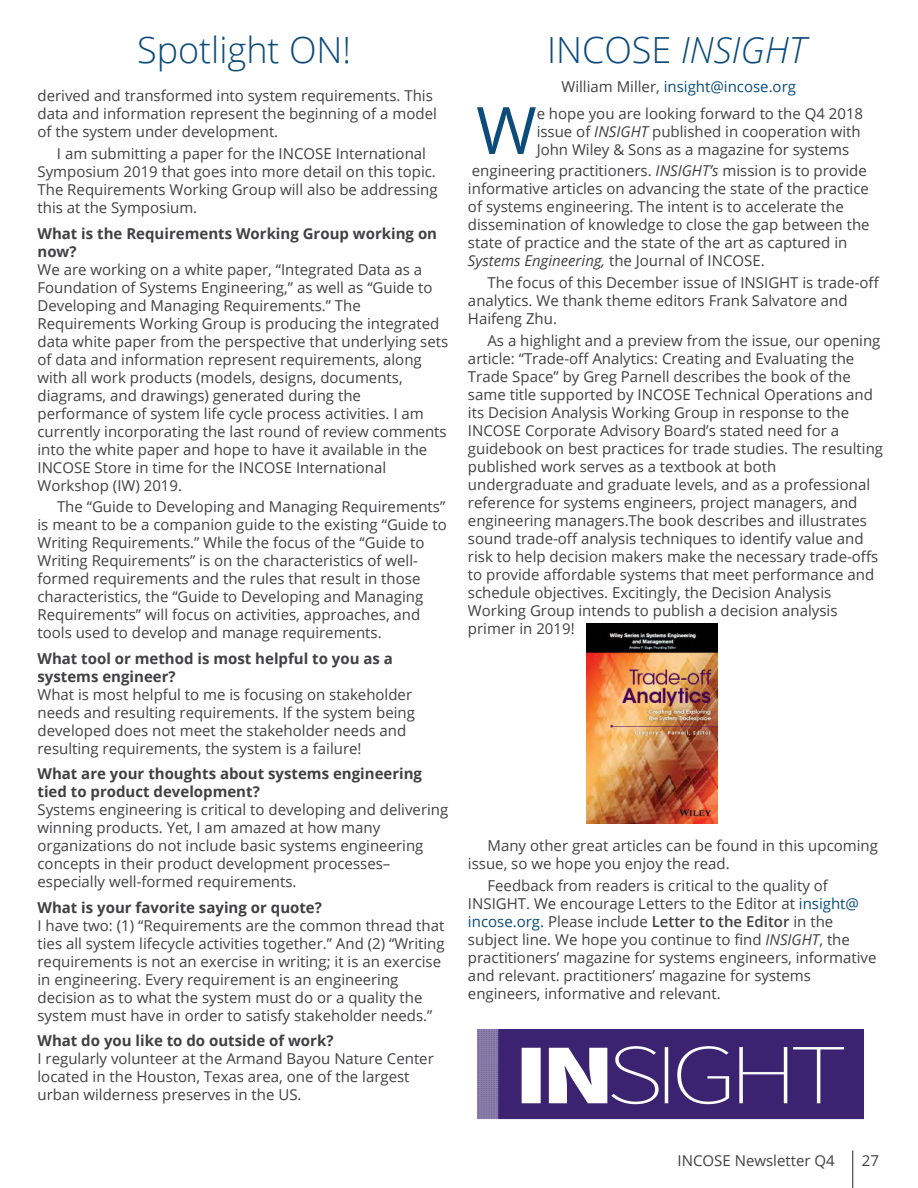
<style>
.page{position:relative;width:918px;height:1188px;background:#fff}
.page>*{position:absolute;margin:0;border:0;box-sizing:border-box;transform-origin:0 0}
.Paragraph_with_Drop{font:65.4px "Open Sans";color:#0c4b7a}
.Page_Title{font:italic 300 36px "Open Sans";color:#0c4b7a}
.Page_Title-2{font:300 36px "Open Sans";color:#0c4b7a}
.paragraph{font:15px/18px "Open Sans";color:#414042}
.Paragraph_with_Drop-2{font:15px/18px "Open Sans";color:#414042}
.paragraph-2{font:15px "Open Sans";color:#0c4b7a}
.t1{font:15px "Open Sans";color:#413f41}
.s1{font-weight:700}
.s2{font-style:normal}
.s3{color:#414042}
.s4{font-style:italic}
.s5{color:#0c4b7a}
.s6{font-weight:600}
</style>
<div class="page">
<hr style="left:853px;top:1150px;width:1px;height:38px;background:#231f20">
<img style="left:477px;top:1030px;width:387px;height:89px">
<img style="left:587px;top:623px;width:131px;height:200px">
<p class="Page_Title-2" style="left:137px;top:25px;width:216px">Spotlight ON!</p>
<p class="paragraph" style="left:38px;top:87px;width:401px">derived and transformed into system requirements. This data and information represent the beginning of a model of the system under development.</p>
<p class="paragraph" style="left:38px;top:144px;width:402px;text-indent:19px">I am submitting a paper for the INCOSE International Symposium 2019 that goes into more detail on this topic.<br>The Requirements Working Group will also be addressing this at the Symposium.</p>
<p class="paragraph" style="left:38px;top:224px;width:412px"><span class="s1">What is the Requirements Working Group working on now?<br></span>We are working on a white paper, “Integrated Data as a Foundation of Systems Engineering,” as well as “Guide to Developing and Managing Requirements.” The Requirements Working Group is producing the integrated data white paper from the perspective that underlying sets of data and information represent requirements, along with all work products (models, designs, documents, diagrams, and drawings) generated during the performance of system life cycle process activities. I am currently incorporating the last round of review comments into the white paper and hope to have it available in the INCOSE Store in time for the INCOSE International Workshop (IW) 2019.</p>
<p class="paragraph" style="left:38px;top:498px;width:411px;text-indent:20px">The “Guide to Developing and Managing Requirements” is meant to be a companion guide to the existing “Guide to Writing Requirements.” While the focus of the “Guide to Writing Requirements” is on the characteristics of well&shy;formed requirements and the rules that result in those characteristics, the “Guide to Developing and Managing Requirements” will focus on activities, approaches, and tools used to develop and manage requirements.</p>
<p class="paragraph" style="left:38px;top:649px;width:379px"><span class="s1">What tool or method is most helpful to you as a systems engineer?<br></span>What is most helpful to me is focusing on stakeholder needs and resulting requirements. If the system being developed does not meet the stakeholder needs and resulting requirements, the system is a failure!</p>
<p class="paragraph" style="left:38px;top:765px;width:412px"><span class="s1">What are your thoughts about systems engineering tied to product development?<br></span>Systems engineering is critical to developing and delivering winning products. Yet, I am amazed at how many organizations do not include basic systems engineering concepts in their product development processes– especially well-formed requirements.</p>
<p class="paragraph" style="left:38px;top:898px;width:409px"><span class="s1">What is your favorite saying or quote?<br></span>I have two: (1) “Requirements are the common thread that ties all system lifecycle activities together.” And (2) “Writing requirements is not an exercise in writing; it is an exercise in engineering. Every requirement is an engineering decision as to what the system must do or a quality the system must have in order to satisfy stakeholder needs.”</p>
<p class="paragraph" style="left:38px;top:1032px;width:398px"><span class="s1">What do you like to do outside of work?<br></span>I regularly volunteer at the Armand Bayou Nature Center located in the Houston, Texas area, one of the largest urban wilderness preserves in the US.</p>
<p class="Page_Title" style="left:547px;top:25px;width:260px"><span class="s2">INCOSE</span> INSIGHT</p>
<p class="paragraph-2" style="left:561px;top:77px;width:236px"><span class="s3">William Miller,</span> insight@incose.org</p>
<p class="Paragraph_with_Drop" style="left:476px;top:85px;width:62px">W</p>
<p class="Paragraph_with_Drop-2" style="left:537px;top:104px;width:328px">e hope you are looking forward to the Q4 2018 issue of <span class="s4">INSIGHT</span> published in cooperation with<br>John Wiley &amp; Sons as a magazine for systems</p>
<p class="paragraph" style="left:468px;top:162px;width:403px">engineering practitioners. <span class="s4">INSIGHT’s</span> mission is to provide informative articles on advancing the state of the practice of systems engineering. The intent is to accelerate the dissemination of knowledge to close the gap between the state of practice and the state of the art as captured in <span class="s4">Systems Engineering,</span> the Journal of INCOSE.</p>
<p class="paragraph" style="left:468px;top:273px;width:412px;text-indent:20px">The focus of this December issue of INSIGHT is trade-off analytics. We thank theme editors Frank Salvatore and<br>Haifeng Zhu.</p>
<p class="paragraph" style="left:468px;top:331px;width:417px;text-indent:20px">As a highlight and a preview from the issue, our opening article: “Trade-off Analytics: Creating and Evaluating the Trade Space” by Greg Parnell describes the book of the same title supported by INCOSE Technical Operations and its Decision Analysis Working Group in response to the INCOSE Corporate Advisory Board’s stated need for a guidebook on best practices for trade studies. The resulting published work serves as a textbook at both undergraduate and graduate levels, and as a professional reference for systems engineers, project managers, and engineering managers.The book describes and illustrates sound trade-off analysis techniques to identify value and risk to help decision makers make the necessary trade-offs to provide affordable systems that meet performance and schedule objectives. Excitingly, the Decision Analysis Working Group intends to publish a decision analysis primer in 2019!</p>
<p class="paragraph" style="left:468px;top:837px;width:412px;text-indent:20px">Many other great articles can be found in this upcoming issue, so we hope you enjoy the read.</p>
<p class="paragraph" style="left:468px;top:876px;width:410px;text-indent:19px">Feedback from readers is critical to the quality of INSIGHT. We encourage Letters to the Editor at <span class="s5">insight@ incose.org.</span> Please include <span class="s6">Letter to the Editor</span> in the subject line. We hope you continue to find <span class="s4">INSIGHT</span>, the practitioners’ magazine for systems engineers, informative and relevant. practitioners’ magazine for systems engineers, informative and relevant.</p>
<p class="t1" style="left:862px;top:1151px;width:19px">27</p>
</div>
